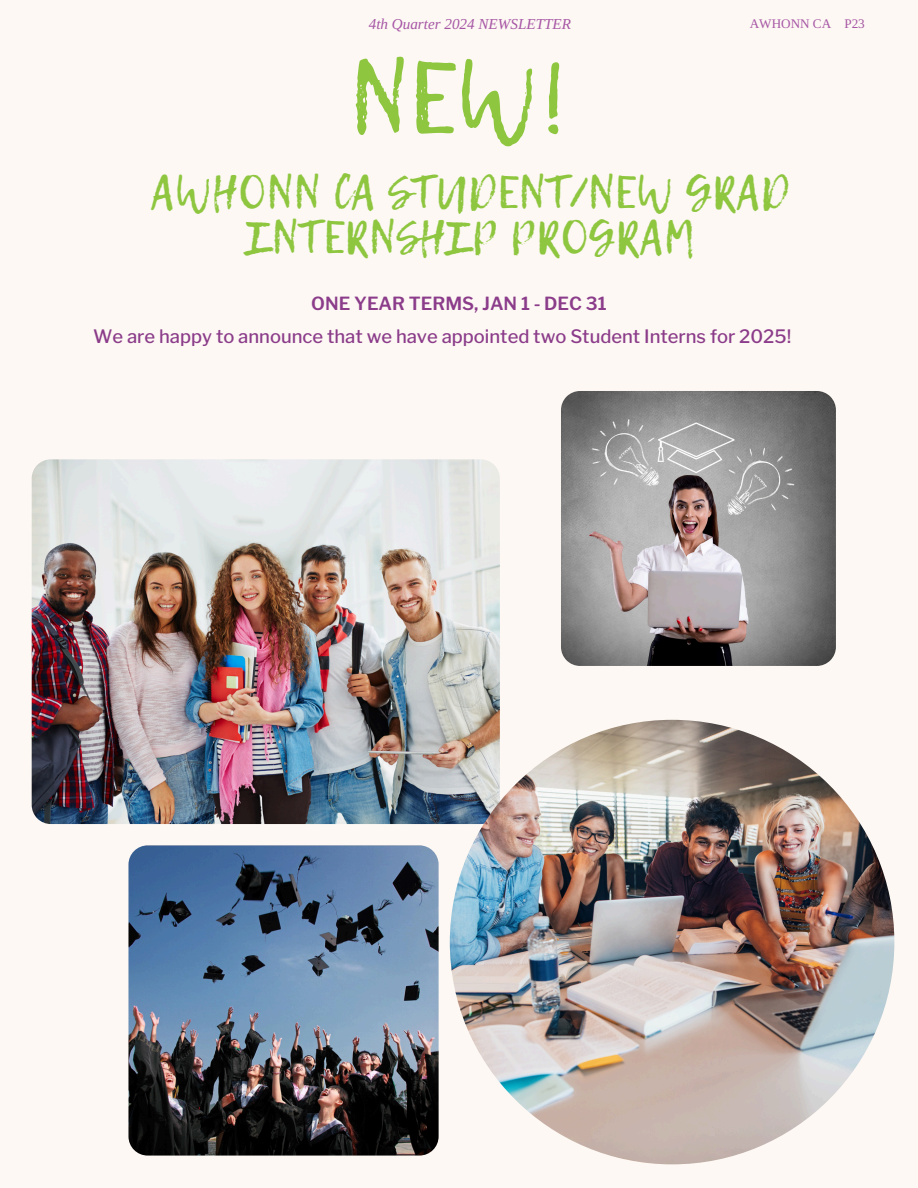
<style>
.page{position:relative;width:918px;height:1188px;background:#fdf8f3}
.page>*{position:absolute;margin:0;border:0;box-sizing:border-box;transform-origin:0 0}
.t1{font:100.95px "Lemon Tuesday";color:#8ec63f}
.t2{font:45.45px/45px "Lemon Tuesday";color:#8ec63f;text-align:center}
.t3{font:500 18.3px "Libre Franklin";color:#8b3c8a}
.t4{font:600 18px "Libre Franklin";color:#8b3c8a}
.t5{font:italic 15.15px "Libra Serif Modern";color:#a656a5}
.t6{font:13.2px "Libra Serif Modern";color:#a656a5}
</style>
<div class="page">
<img style="left:32px;top:459px;width:468px;height:365px">
<img style="left:450px;top:720px;width:444px;height:444px;border-radius:50%">
<img style="left:128px;top:845px;width:311px;height:311px;border-radius:19px">
<img style="left:561px;top:391px;width:275px;height:275px">
<p class="t5" style="left:369px;top:15px;width:204px">4th Quarter 2024 NEWSLETTER</p>
<p class="t6" style="left:750px;top:17px;width:117px">AWHONN CA P23</p>
<h4 class="t1" style="left:349px;top:22px;width:222px">NEW!</h4>
<h3 class="t2" style="left:151px;top:169px;width:640px">AWHONN CA STUDENT/NEW GRAD<br>INTERNSHIP PROGRAM</h3>
<p class="t4" style="left:311px;top:292px;width:297px">ONE YEAR TERMS, JAN 1 - DEC 31</p>
<p class="t3" style="left:93px;top:325px;width:700px">We are happy to announce that we have appointed two Student Interns for 2025!</p>
</div>
